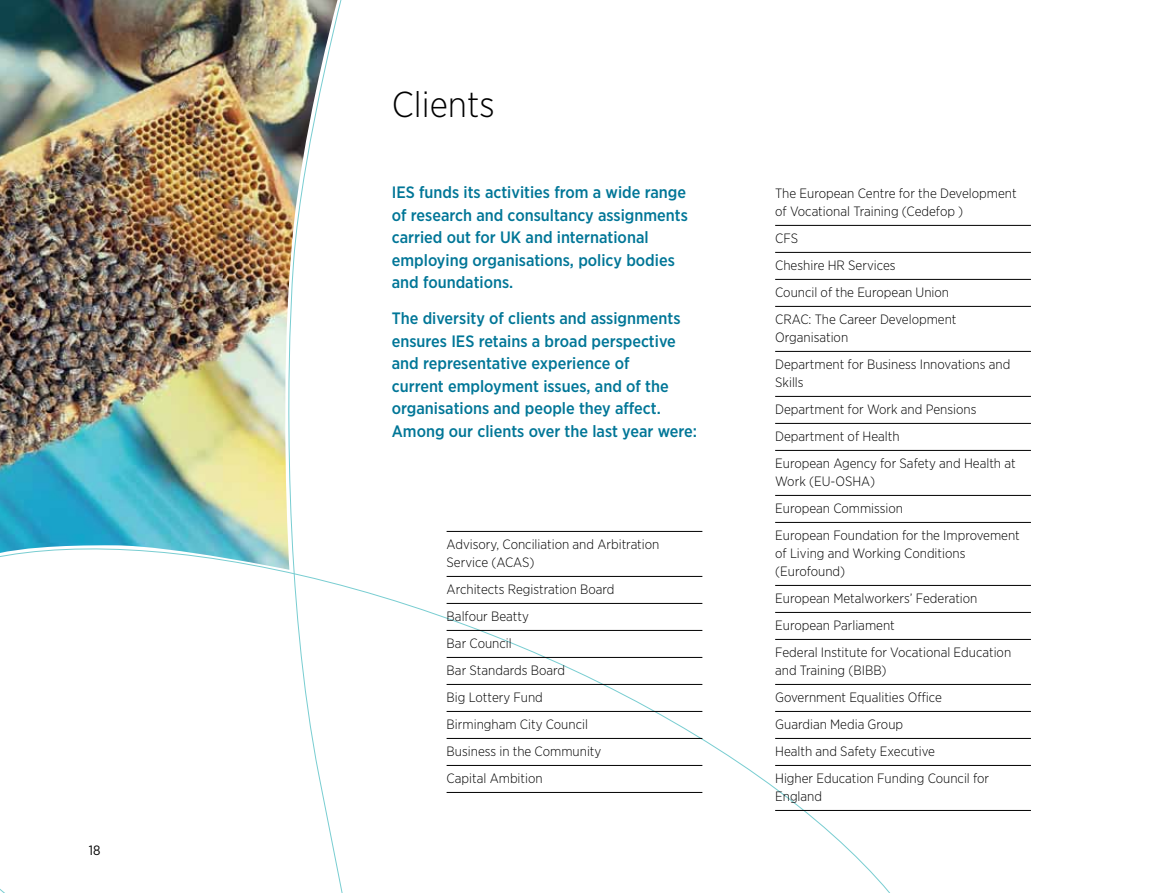
<style>
.page{position:relative;width:1149px;height:893px;background:#fff}
.page>*{position:absolute;margin:0;border:0;box-sizing:border-box;transform-origin:0 0}
.t1{font:300 36px "Gotham Narrow";color:#000}
.t2{font:500 16.5px/22.5px "Gotham Narrow";color:#007697}
.t3{font:300 13.5px/27px "Gotham Narrow";color:#000}
.t4{font:13.5px "Gotham Narrow";color:#000}
</style>
<div class="page">
<img style="left:0;top:0;width:284px;height:517px">
<img style="left:284px;top:0;width:58px;height:517px">
<svg style="left:0;top:517px;width:993px;height:376px"></svg>
<hr style="left:446px;top:531px;width:256px;height:1px;background:#000">
<hr style="left:446px;top:576px;width:256px;height:1px;background:#000">
<hr style="left:446px;top:603px;width:256px;height:1px;background:#000">
<hr style="left:446px;top:630px;width:256px;height:1px;background:#000">
<hr style="left:446px;top:657px;width:256px;height:1px;background:#000">
<hr style="left:446px;top:684px;width:256px;height:1px;background:#000">
<hr style="left:446px;top:711px;width:256px;height:1px;background:#000">
<hr style="left:446px;top:738px;width:256px;height:1px;background:#000">
<hr style="left:446px;top:765px;width:256px;height:1px;background:#000">
<hr style="left:446px;top:792px;width:256px;height:1px;background:#000">
<hr style="left:775px;top:225px;width:255px;height:1px;background:#000">
<hr style="left:775px;top:252px;width:255px;height:1px;background:#000">
<hr style="left:775px;top:279px;width:255px;height:1px;background:#000">
<hr style="left:775px;top:306px;width:255px;height:1px;background:#000">
<hr style="left:775px;top:351px;width:255px;height:1px;background:#000">
<hr style="left:775px;top:396px;width:255px;height:1px;background:#000">
<hr style="left:775px;top:423px;width:255px;height:1px;background:#000">
<hr style="left:775px;top:450px;width:255px;height:1px;background:#000">
<hr style="left:775px;top:495px;width:255px;height:1px;background:#000">
<hr style="left:775px;top:522px;width:255px;height:1px;background:#000">
<hr style="left:775px;top:585px;width:255px;height:1px;background:#000">
<hr style="left:775px;top:612px;width:255px;height:1px;background:#000">
<hr style="left:775px;top:639px;width:255px;height:1px;background:#000">
<hr style="left:775px;top:684px;width:255px;height:1px;background:#000">
<hr style="left:775px;top:711px;width:255px;height:1px;background:#000">
<hr style="left:775px;top:738px;width:255px;height:1px;background:#000">
<hr style="left:775px;top:765px;width:255px;height:1px;background:#000">
<hr style="left:775px;top:810px;width:255px;height:1px;background:#000">
<p class="t4" style="left:89px;top:842px;width:13px">18</p>
<h1 class="t1" style="left:392px;top:82px;width:104px">Clients</h1>
<p class="t2" style="left:392px;top:181px;width:297px">IES funds its activities from a wide range of research and consultancy assignments carried out for UK and international employing organisations, policy bodies and foundations.</p>
<p class="t2" style="left:392px;top:307px;width:306px">The diversity of clients and assignments ensures IES retains a broad perspective and representative experience of<br>current employment issues, and of the organisations and people they affect.<br>Among our clients over the last year were:</p>
<p class="t3" style="left:446px;top:535px;width:214px;line-height:18px">Advisory, Conciliation and Arbitration<br>Service (ACAS)</p>
<p class="t3" style="left:446px;top:575px;width:169px">Architects Registration Board<br>Balfour Beatty<br>Bar Council<br>Bar Standards Board<br>Big Lottery Fund<br>Birmingham City Council<br>Business in the Community<br>Capital Ambition</p>
<p class="t3" style="left:775px;top:184px;width:243px;line-height:18px">The European Centre for the Development of Vocational Training (Cedefop )</p>
<p class="t3" style="left:775px;top:224px;width:183px">CFS<br>Cheshire HR Services<br>Council of the European Union<br>CRAC: The Career Development</p>
<p class="t3" style="left:775px;top:323px;width:236px">Organisation<br>Department for Business Innovations and</p>
<p class="t3" style="left:775px;top:368px;width:242px">Skills<br>Department for Work and Pensions<br>Department of Health<br>European Agency for Safety and Health at</p>
<p class="t3" style="left:775px;top:467px;width:246px">Work (EU-OSHA)<br>European Commission<br>European Foundation for the Improvement</p>
<p class="t3" style="left:775px;top:544px;width:192px;line-height:18px">of Living and Working Conditions (Eurofound)</p>
<p class="t3" style="left:775px;top:584px;width:237px">European Metalworkers’ Federation<br>European Parliament<br>Federal Institute for Vocational Education</p>
<p class="t3" style="left:775px;top:656px;width:215px">and Training (BIBB)<br>Government Equalities Office<br>Guardian Media Group<br>Health and Safety Executive<br>Higher Education Funding Council for</p>
<p class="t3" style="left:775px;top:782px;width:48px">England</p>
</div>
